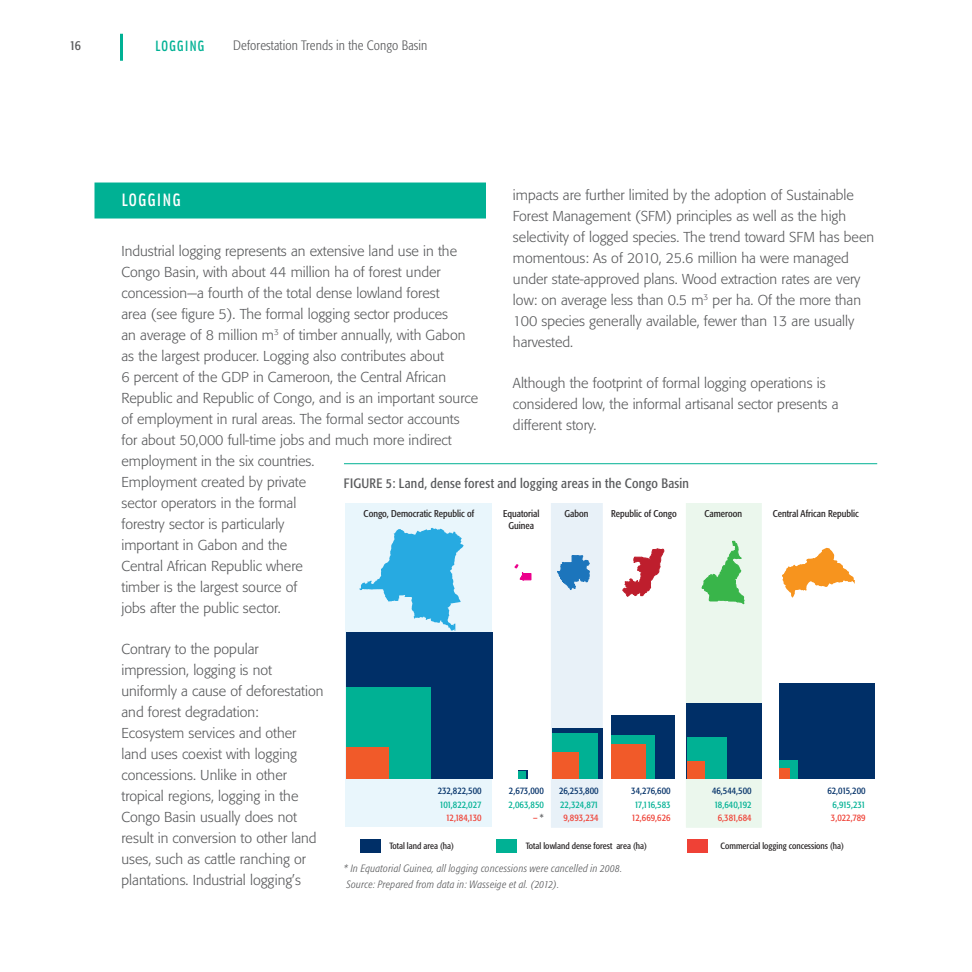
<style>
.page{position:relative;width:972px;height:972px;background:#fff}
.page>*{position:absolute;margin:0;border:0;box-sizing:border-box;transform-origin:0 0}
.t1{font:500 18px "Solex OT";letter-spacing:.05em;color:#fff}
.t2{font:500 15px "Solex OT";letter-spacing:.05em;color:#00b194}
.t3{font:300 14.25px/21px "Formata";color:#58595b}
.t4{font:condensed 13.5px "Formata";letter-spacing:.02em;color:#58595b}
.t5{font:300 condensed 13.5px "Formata";letter-spacing:.01em;color:#58595b}
.t6{font:italic 300 condensed 10.5px/16.2px "Formata";letter-spacing:.03em;color:#58595b}
.t7{font:condensed 9.75px/11.7px "Formata";color:#231f20;text-align:center}
.t8{font:condensed 9.75px "Formata";letter-spacing:-.01em;color:#002f67}
.t9{font:condensed 9.75px "Formata";letter-spacing:-.01em;color:#00b194}
.t10{font:condensed 9.75px "Formata";letter-spacing:-.01em;color:#ef4136}
.t11{font:condensed 9px "Formata";color:#231f20}
.s1{color:#58595b}
</style>
<div class="page">
<hr style="left:120px;top:34px;width:3px;height:27px;background:#00b194">
<div style="left:94px;top:183px;width:392px;height:36px;background:#00b194"></div>
<div style="left:345px;top:503px;width:147px;height:324px;background:#e9f6fc"></div>
<div style="left:346px;top:632px;width:147px;height:147px;background:#002f67"></div>
<div style="left:346px;top:688px;width:84px;height:91px;background:#00b194"></div>
<div style="left:346px;top:747px;width:42px;height:32px;background:#f15a29"></div>
<div style="left:612px;top:716px;width:63px;height:63px;background:#002f67"></div>
<div style="left:612px;top:736px;width:43px;height:43px;background:#00b194"></div>
<div style="left:612px;top:745px;width:34px;height:34px;background:#f15a29"></div>
<div style="left:779px;top:683px;width:95px;height:96px;background:#002f67"></div>
<div style="left:779px;top:760px;width:18px;height:19px;background:#00b194"></div>
<svg style="left:782px;top:547px;width:73px;height:51px"></svg>
<svg style="left:686px;top:503px;width:76px;height:325px"></svg>
<svg style="left:622px;top:548px;width:43px;height:49px"></svg>
<div style="left:551px;top:503px;width:52px;height:325px;background:#e8f1f8"></div>
<svg style="left:514px;top:564px;width:18px;height:17px"></svg>
<svg style="left:359px;top:528px;width:105px;height:103px"></svg>
<div style="left:360px;top:839px;width:20px;height:14px;background:#002f67"></div>
<div style="left:496px;top:839px;width:21px;height:14px;background:#00b194"></div>
<div style="left:687px;top:839px;width:20px;height:14px;background:#ef4136"></div>
<div style="left:518px;top:770px;width:9px;height:9px;background:#002f67"></div>
<div style="left:518px;top:771px;width:8px;height:8px;background:#00b194"></div>
<div style="left:552px;top:729px;width:50px;height:50px;background:#002f67"></div>
<div style="left:552px;top:733px;width:46px;height:46px;background:#00b194"></div>
<div style="left:552px;top:753px;width:26px;height:26px;background:#f15a29"></div>
<div style="left:687px;top:761px;width:17px;height:18px;background:#f15a29"></div>
<div style="left:779px;top:768px;width:10px;height:11px;background:#f15a29"></div>
<hr style="left:344px;top:463px;width:533px;height:1px;background:#00b194">
<p class="t4" style="left:69px;top:37px;width:13px">16</p>
<p class="t2" style="left:155px;top:36px;width:51px">LOGGING</p>
<p class="t5" style="left:233px;top:38px;width:196px">Deforestation Trends in the Congo Basin</p>
<p class="t3" style="left:513px;top:184px;width:363px">impacts are further limited by the adoption of Sustainable Forest Management (SFM) principles as well as the high selectivity of logged species. The trend toward SFM has been momentous: As of 2010, 25.6 million ha were managed under state-approved plans. Wood extraction rates are very low: on average less than 0.5 m<sup>3</sup> per ha. Of the more than 100 species generally available, fewer than 13 are usually harvested.</p>
<p class="t3" style="left:513px;top:373px;width:327px">Although the footprint of formal logging operations is considered low, the informal artisanal sector presents a different story.</p>
<p class="t1" style="left:122px;top:188px;width:61px">LOGGING</p>
<p class="t3" style="left:121px;top:240px;width:358px">Industrial logging represents an extensive land use in the Congo Basin, with about 44 million ha of forest under concession—a fourth of the total dense lowland forest<br>area (see figure 5). The formal logging sector produces<br>an average of 8 million m<sup>3</sup> of timber annually, with Gabon as the largest producer. Logging also contributes about<br>6 percent of the GDP in Cameroon, the Central African Republic and Republic of Congo, and is an important source of employment in rural areas. The formal sector accounts for about 50,000 full-time jobs and much more indirect employment in the six countries.<br>Employment created by private<br>sector operators in the formal<br>forestry sector is particularly<br>important in Gabon and the<br>Central African Republic where<br>timber is the largest source of<br>jobs after the public sector.</p>
<p class="t3" style="left:121px;top:639px;width:203px">Contrary to the popular impression, logging is not uniformly a cause of deforestation and forest degradation:<br>Ecosystem services and other land uses coexist with logging concessions. Unlike in other tropical regions, logging in the<br>Congo Basin usually does not result in conversion to other land uses, such as cattle ranching or plantations. Industrial logging’s</p>
<p class="t4" style="left:344px;top:475px;width:14px">FIGURE</p>
<p class="t4" style="left:386px;top:475px;width:305px">5: Land, dense forest and logging areas in the Congo Basin</p>
<p class="t7" style="left:364px;top:508px;width:112px">Congo, Democratic Republic of</p>
<p class="t7" style="left:503px;top:508px;width:38px">Equatorial<br>Guinea</p>
<p class="t7" style="left:565px;top:508px;width:25px">Gabon</p>
<p class="t7" style="left:611px;top:508px;width:67px">Republic of Congo</p>
<p class="t7" style="left:704px;top:508px;width:39px">Cameroon</p>
<p class="t7" style="left:773px;top:508px;width:88px">Central African Republic</p>
<p class="t8" style="left:438px;top:785px;width:45px">232,822,500</p>
<p class="t9" style="left:440px;top:799px;width:43px">101,822,027</p>
<p class="t10" style="left:446px;top:812px;width:37px">12,184,130</p>
<p class="t8" style="left:509px;top:785px;width:36px">2,673,000</p>
<p class="t9" style="left:509px;top:799px;width:37px">2,063,850</p>
<p class="t10" style="left:533px;top:812px;width:12px">– <span class="s1">*</span></p>
<p class="t8" style="left:559px;top:785px;width:41px">26,253,800</p>
<p class="t9" style="left:560px;top:799px;width:40px">22,324,871</p>
<p class="t10" style="left:563px;top:812px;width:37px">9,893,234</p>
<p class="t8" style="left:631px;top:785px;width:41px">34,276,600</p>
<p class="t9" style="left:634px;top:799px;width:38px">17,116,583</p>
<p class="t10" style="left:632px;top:812px;width:40px">12,669,626</p>
<p class="t8" style="left:712px;top:785px;width:41px">46,544,500</p>
<p class="t9" style="left:714px;top:799px;width:39px">18,640,192</p>
<p class="t10" style="left:718px;top:812px;width:35px">6,381,684</p>
<p class="t8" style="left:827px;top:785px;width:40px">62,015,200</p>
<p class="t9" style="left:833px;top:799px;width:35px">6,915,231</p>
<p class="t10" style="left:831px;top:812px;width:36px">3,022,789</p>
<p class="t11" style="left:389px;top:841px;width:66px">Total land area (ha)</p>
<p class="t11" style="left:526px;top:841px;width:123px">Total lowland dense forest area (ha)</p>
<p class="t11" style="left:720px;top:841px;width:125px">Commercial logging concessions (ha)</p>
<p class="t6" style="left:344px;top:860px;width:280px">* In Equatorial Guinea, all logging concessions were cancelled in 2008.<br>Source: Prepared from data in: Wasseige et al. (2012).</p>
</div>
